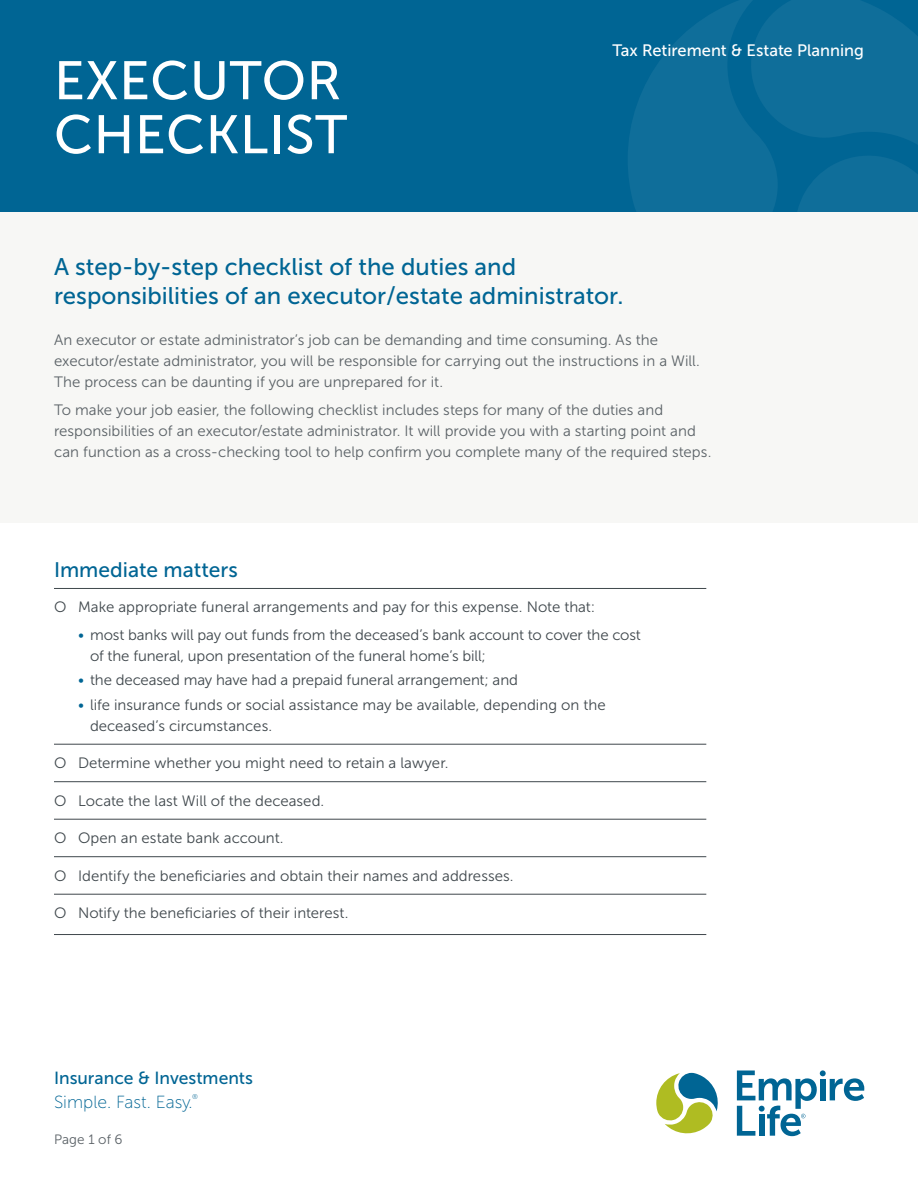
<style>
.page{position:relative;width:918px;height:1188px;background:#fff}
.page>*{position:absolute;margin:0;border:0;box-sizing:border-box;transform-origin:0 0}
.Heading_1{font:54px/54px "Museo Sans 500";letter-spacing:.01em;color:#fff}
.Title_Subhead{font:24px/28.8px "Museo Sans 500";color:#006594}
.Heading_2{font:21px "Museo Sans 500";color:#006594}
.t1{font:17.55px "Museo Sans 500";color:#006594}
.t2{font:17.55px "Museo Sans 100";color:#006594}
.t3{font:16.5px "Museo Sans 500";letter-spacing:-.005em;color:#fff}
.Checklist_-_top_middle{font:15px/21px "Museo Sans 300";color:#3f474c}
.New_Brand_Body_Copy_10_14{font:15px/21px "Museo Sans 300";color:#5a6166}
.t4{font:13.5px "Museo Sans 300";letter-spacing:.005em;color:#5a6166}
.t5{font:7.05px "Museo Sans 100";color:#006594}
.s1{color:#006594}
</style>
<div class="page">
<div style="left:0;top:0;width:918px;height:213px;background:#006594"></div>
<svg style="left:628px;top:0;width:290px;height:213px"></svg>
<div style="left:0;top:213px;width:918px;height:310px;background:#f7f7f5"></div>
<hr style="left:54px;top:588px;width:652px;height:1px;background:#3f474c">
<hr style="left:54px;top:744px;width:652px;height:1px;background:#3f474c">
<hr style="left:54px;top:781px;width:652px;height:1px;background:#3f474c">
<hr style="left:54px;top:819px;width:652px;height:1px;background:#3f474c">
<hr style="left:54px;top:856px;width:652px;height:1px;background:#3f474c">
<hr style="left:54px;top:894px;width:652px;height:1px;background:#3f474c">
<hr style="left:54px;top:934px;width:652px;height:1px;background:#3f474c">
<svg style="left:656px;top:1073px;width:62px;height:61px"></svg>
<svg style="left:737px;top:1070px;width:127px;height:66px"></svg>
<h1 class="Heading_1" style="left:54px;top:54px;width:295px">EXECUTOR<br>CHECKLIST</h1>
<p class="t3" style="left:612px;top:41px;width:253px">Tax Retirement &amp; Estate Planning</p>
<h2 class="Title_Subhead" style="left:54px;top:253px;width:571px">A step-by-step checklist of the duties and responsibilities of an executor/estate administrator.</h2>
<p class="New_Brand_Body_Copy_10_14" style="left:54px;top:330px;width:647px">An executor or estate administrator’s job can be demanding and time consuming. As the executor/estate administrator, you will be responsible for carrying out the instructions in a Will.<br>The process can be daunting if you are unprepared for it.</p>
<p class="New_Brand_Body_Copy_10_14" style="left:54px;top:400px;width:659px">To make your job easier, the following checklist includes steps for many of the duties and responsibilities of an executor/estate administrator. It will provide you with a starting point and can function as a cross-checking tool to help confirm you complete many of the required steps.</p>
<h2 class="Heading_2" style="left:54px;top:559px;width:185px">Immediate matters</h2>
<p class="Checklist_-_top_middle" style="left:54px;top:597px;width:543px">O Make appropriate funeral arrangements and pay for this expense. Note that:</p>
<p class="Checklist_-_top_middle" style="left:90px;top:625px;width:552px;text-indent:-12px"><span class="s1">•</span> most banks will pay out funds from the deceased’s bank account to cover the cost of the funeral, upon presentation of the funeral home’s bill;</p>
<p class="Checklist_-_top_middle" style="left:78px;top:670px;width:442px"><span class="s1">•</span> the deceased may have had a prepaid funeral arrangement; and</p>
<p class="Checklist_-_top_middle" style="left:90px;top:694px;width:517px;text-indent:-12px"><span class="s1">•</span> life insurance funds or social assistance may be available, depending on the deceased’s circumstances.</p>
<p class="Checklist_-_top_middle" style="left:54px;top:753px;width:396px">O Determine whether you might need to retain a lawyer.</p>
<p class="Checklist_-_top_middle" style="left:54px;top:790px;width:272px">O Locate the last Will of the deceased.</p>
<p class="Checklist_-_top_middle" style="left:54px;top:828px;width:231px">O Open an estate bank account.</p>
<p class="Checklist_-_top_middle" style="left:54px;top:865px;width:461px">O Identify the beneficiaries and obtain their names and addresses.</p>
<p class="Checklist_-_top_middle" style="left:54px;top:903px;width:296px">O Notify the beneficiaries of their interest.</p>
<p class="t1" style="left:54px;top:1068px;width:201px">Insurance &amp; Investments</p>
<p class="t2" style="left:54px;top:1092px;width:140px">Simple. Fast. Easy.</p>
<p class="t5" style="left:192px;top:1093px;width:7px">®</p>
<p class="t4" style="left:54px;top:1132px;width:70px">Page 1 of 6</p>
</div>
